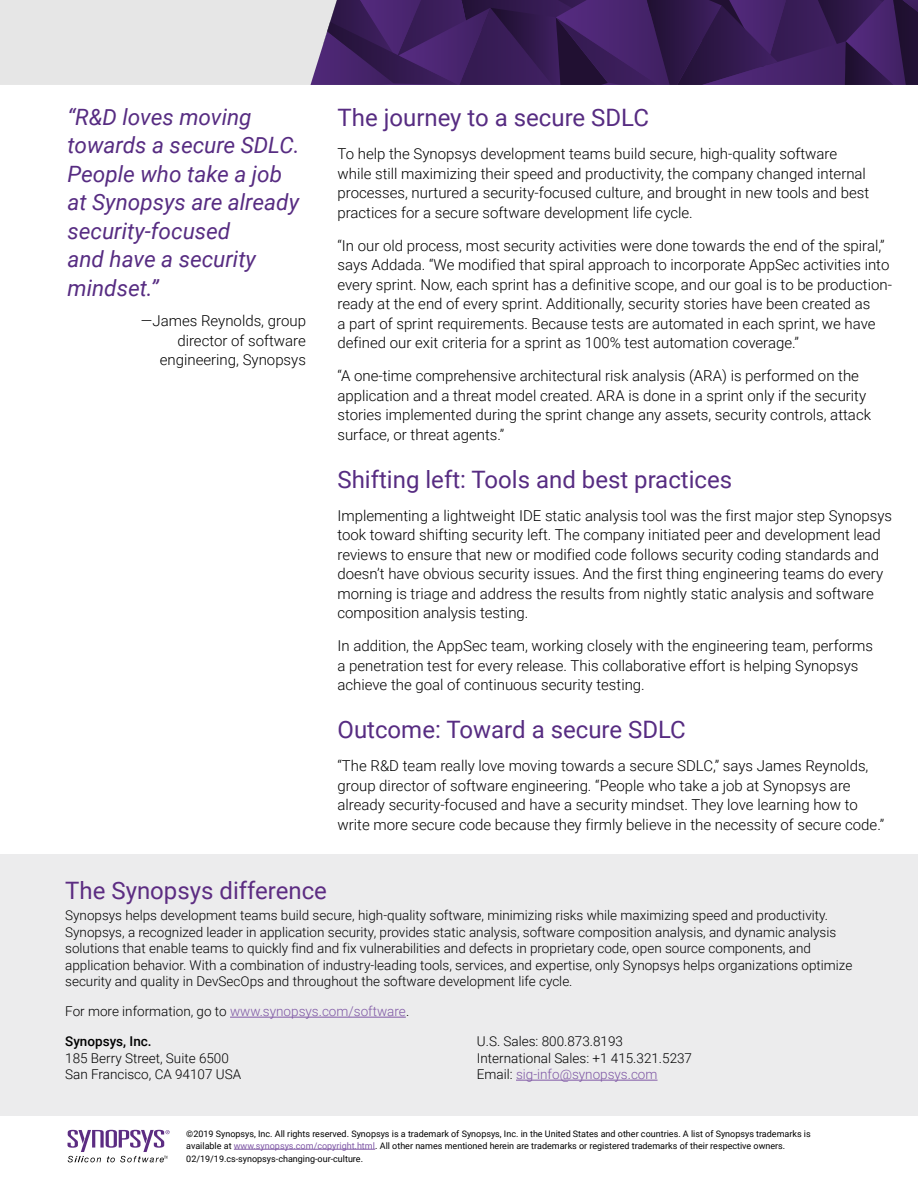
<style>
.page{position:relative;width:918px;height:1188px;background:#fff}
.page>*{position:absolute;margin:0;border:0;box-sizing:border-box;transform-origin:0 0}
.HEADING_1{font:24px "Roboto";color:#572c82}
.HEADING_1__Synop_Dif{font:24px "Roboto";color:#5c2c82}
.Large_quotation{font:italic 22.5px/28.5px "Roboto";color:#572c82}
.BODY_COPY{font:300 15px/19.5px "Roboto";color:#000}
.BODY_COPY__About{font:300 13.5px/16.5px "Roboto";color:#000}
.BODY_COPY__About-2{font:300 13.5px "Roboto";color:#7f58a5}
.MOUSETYPE{font:9px/12px "Roboto";color:#000}
.s1{color:#000}
.s2{font-weight:500}
.s3{color:#7f58a5}
</style>
<div class="page">
<div style="left:0;top:0;width:310px;height:85px;background:#e6e6e6"></div>
<svg style="left:310px;top:0;width:608px;height:85px"></svg>
<svg style="left:68px;top:1130px;width:102px;height:32px"></svg>
<hr style="left:234px;top:1149px;width:141px;height:1px;background:#7f58a5">
<div style="left:0;top:854px;width:918px;height:262px;background:#ececed"></div>
<hr style="left:230px;top:1017px;width:176px;height:1px;background:#7f58a5">
<hr style="left:516px;top:1080px;width:142px;height:1px;background:#7f58a5">
<p class="Large_quotation" style="left:68px;top:102px;width:234px">“R&amp;D loves moving towards a secure SDLC.<br>People who take a job at Synopsys are already security-focused<br>and have a security mindset.”</p>
<p class="BODY_COPY" style="left:141px;top:311px;width:167px;text-align:right">—James Reynolds, group director of software engineering, Synopsys</p>
<p class="HEADING_1" style="left:338px;top:101px;width:313px">The journey to a secure SDLC</p>
<p class="BODY_COPY" style="left:338px;top:143px;width:533px">To help the Synopsys development teams build secure, high-quality software while still maximizing their speed and productivity, the company changed internal processes, nurtured a security-focused culture, and brought in new tools and best practices for a secure software development life cycle.</p>
<p class="BODY_COPY" style="left:338px;top:235px;width:556px">“In our old process, most security activities were done towards the end of the spiral,” says Addada. “We modified that spiral approach to incorporate AppSec activities into every sprint. Now, each sprint has a definitive scope, and our goal is to be production&shy;ready at the end of every sprint. Additionally, security stories have been created as<br>a part of sprint requirements. Because tests are automated in each sprint, we have defined our exit criteria for a sprint as 100% test automation coverage.”</p>
<p class="BODY_COPY" style="left:338px;top:365px;width:535px">“A one-time comprehensive architectural risk analysis (ARA) is performed on the application and a threat model created. ARA is done in a sprint only if the security stories implemented during the sprint change any assets, security controls, attack surface, or threat agents.”</p>
<p class="HEADING_1" style="left:338px;top:462px;width:396px">Shifting left: Tools and best practices</p>
<p class="BODY_COPY" style="left:338px;top:505px;width:556px">Implementing a lightweight IDE static analysis tool was the first major step Synopsys took toward shifting security left. The company initiated peer and development lead reviews to ensure that new or modified code follows security coding standards and doesn’t have obvious security issues. And the first thing engineering teams do every morning is triage and address the results from nightly static analysis and software composition analysis testing.</p>
<p class="BODY_COPY" style="left:338px;top:635px;width:537px">In addition, the AppSec team, working closely with the engineering team, performs a penetration test for every release. This collaborative effort is helping Synopsys achieve the goal of continuous security testing.</p>
<p class="HEADING_1" style="left:338px;top:713px;width:350px">Outcome: Toward a secure SDLC</p>
<p class="BODY_COPY" style="left:338px;top:755px;width:548px">“The R&amp;D team really love moving towards a secure SDLC,” says James Reynolds, group director of software engineering. “People who take a job at Synopsys are already security-focused and have a security mindset. They love learning how to write more secure code because they firmly believe in the necessity of secure code.”</p>
<p class="HEADING_1__Synop_Dif" style="left:65px;top:874px;width:263px">The Synopsys difference</p>
<p class="BODY_COPY__About" style="left:65px;top:907px;width:789px">Synopsys helps development teams build secure, high-quality software, minimizing risks while maximizing speed and productivity.<br>Synopsys, a recognized leader in application security, provides static analysis, software composition analysis, and dynamic analysis solutions that enable teams to quickly find and fix vulnerabilities and defects in proprietary code, open source components, and application behavior. With a combination of industry-leading tools, services, and expertise, only Synopsys helps organizations optimize security and quality in DevSecOps and throughout the software development life cycle.</p>
<p class="BODY_COPY__About-2" style="left:65px;top:1002px;width:346px"><span class="s1">For more information, go to</span> www.synopsys.com/software <span class="s1">.</span></p>
<p class="BODY_COPY__About" style="left:65px;top:1033px;width:177px"><span class="s2">Synopsys, Inc.<br></span>185 Berry Street, Suite 6500<br>San Francisco, CA 94107 USA</p>
<p class="BODY_COPY__About" style="left:477px;top:1033px;width:217px">U.S. Sales: 800.873.8193<br>International Sales: +1 415.321.5237<br>Email: <span class="s3">sig-info@synopsys.com</span></p>
<p class="MOUSETYPE" style="left:186px;top:1127px;width:626px">©2019 Synopsys, Inc. All rights reserved. Synopsys is a trademark of Synopsys, Inc. in the United States and other countries. A list of Synopsys trademarks is available at <span class="s3">www.synopsys.com/copyright.html</span>. All other names mentioned herein are trademarks or registered trademarks of their respective owners.</p>
<p class="MOUSETYPE" style="left:186px;top:1152px;width:178px">02/19/19.cs-synopsys-changing-our-culture.</p>
</div>
